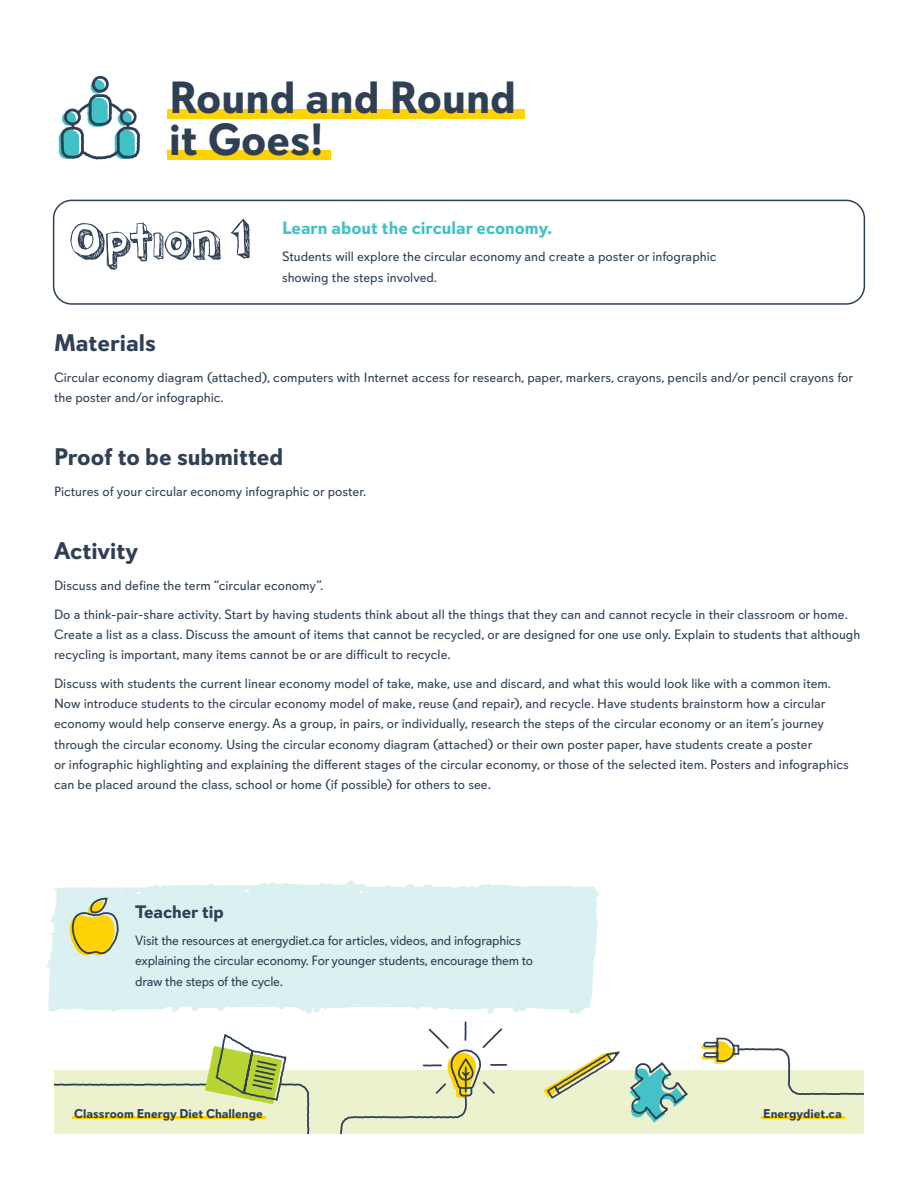
<style>
.page{position:relative;width:918px;height:1188px;background:#fff}
.page>*{position:absolute;margin:0;border:0;box-sizing:border-box;transform-origin:0 0}
.t1{font:700 45px/42px "Davis Sans";color:#2f4055}
.t2{font:700 24px "Davis Sans";color:#2f4055}
.t3{font:700 18px "Davis Sans";color:#42c1c7}
.t4{font:700 18px "Davis Sans";color:#2f4055}
.Copy{font:13.5px/20.2px "Davis Sans";color:#2f4055}
.Copy-2{font:13.5px/20.2px "Davis Sans";letter-spacing:-.02em;color:#2f4055}
.t5{font:700 12.75px "Davis Sans";color:#2f4055}
</style>
<div class="page">
<div style="left:53px;top:200px;width:812px;height:105px;border:2px solid #2f4055;border-radius:18px"></div>
<svg style="left:70px;top:223px;width:151px;height:47px"></svg>
<svg style="left:231px;top:219px;width:19px;height:40px"></svg>
<div style="left:54px;top:1070px;width:810px;height:64px;background:#ebf2cd"></div>
<svg style="left:54px;top:1034px;width:256px;height:100px"></svg>
<svg style="left:701px;top:1037px;width:163px;height:58px"></svg>
<svg style="left:544px;top:1051px;width:76px;height:48px"></svg>
<svg style="left:629px;top:1062px;width:59px;height:61px"></svg>
<hr style="left:761px;top:1116px;width:84px;height:3px;background:#fed205">
<hr style="left:72px;top:1116px;width:194px;height:3px;background:#fed205">
<svg style="left:46px;top:960px;width:548px;height:54px;fill:#dbf0f0"></svg>
<svg style="left:340px;top:1021px;width:167px;height:113px"></svg>
<svg style="left:509px;top:1001px;width:6px;height:3px"></svg>
<svg style="left:50px;top:880px;width:549px;height:89px;fill:#dbf0f0"></svg>
<svg style="left:513px;top:956px;width:6px;height:3px"></svg>
<div style="left:70px;top:888px;width:362px;height:114px;background:#dbf0f0"></div>
<div style="left:167px;top:109px;width:358px;height:9px;background:#ffd200"></div>
<div style="left:167px;top:150px;width:163px;height:9px;background:#ffd200"></div>
<svg style="left:59px;top:76px;width:81px;height:84px"></svg>
<h1 class="t1" style="left:169px;top:78px;width:348px">Round and Round it Goes!</h1>
<h4 class="t3" style="left:282px;top:217px;width:272px">Learn about the circular economy.</h4>
<p class="Copy" style="left:282px;top:247px;width:436px">Students will explore the circular economy and create a poster or infographic showing the steps involved.</p>
<h3 class="t2" style="left:54px;top:328px;width:103px">Materials</h3>
<p class="Copy" style="left:54px;top:367px;width:801px">Circular economy diagram (attached), computers with Internet access for research, paper, markers, crayons, pencils and/or pencil crayons for the poster and/or infographic.</p>
<h3 class="t2" style="left:54px;top:442px;width:231px">Proof to be submitted</h3>
<p class="Copy" style="left:54px;top:481px;width:314px">Pictures of your circular economy infographic or poster.</p>
<h3 class="t2" style="left:54px;top:536px;width:85px">Activity</h3>
<p class="Copy" style="left:54px;top:575px;width:271px">Discuss and define the term “circular economy”.</p>
<p class="Copy" style="left:54px;top:604px;width:808px">Do a think-pair-share activity. Start by having students think about all the things that they can and cannot recycle in their classroom or home.<br>Create a list as a class. Discuss the amount of items that cannot be recycled, or are designed for one use only. Explain to students that although recycling is important, many items cannot be or are difficult to recycle.</p>
<p class="Copy" style="left:54px;top:673px;width:796px">Discuss with students the current linear economy model of take, make, use and discard, and what this would look like with a common item.<br>Now introduce students to the circular economy model of make, reuse (and repair), and recycle. Have students brainstorm how a circular economy would help conserve energy. As a group, in pairs, or individually, research the steps of the circular economy or an item’s journey through the circular economy. Using the circular economy diagram (attached) or their own poster paper, have students create a poster<br>or infographic highlighting and explaining the different stages of the circular economy, or those of the selected item. Posters and infographics can be placed around the class, school or home (if possible) for others to see.</p>
<h4 class="t4" style="left:135px;top:901px;width:90px">Teacher tip</h4>
<p class="Copy-2" style="left:135px;top:930px;width:399px">Visit the resources at energydiet.ca for articles, videos, and infographics explaining the circular economy. For younger students, encourage them to draw the steps of the cycle.</p>
<p class="t5" style="left:74px;top:1106px;width:190px">Classroom Energy Diet Challenge</p>
<p class="t5" style="left:763px;top:1106px;width:80px">Energydiet.ca</p>
</div>
